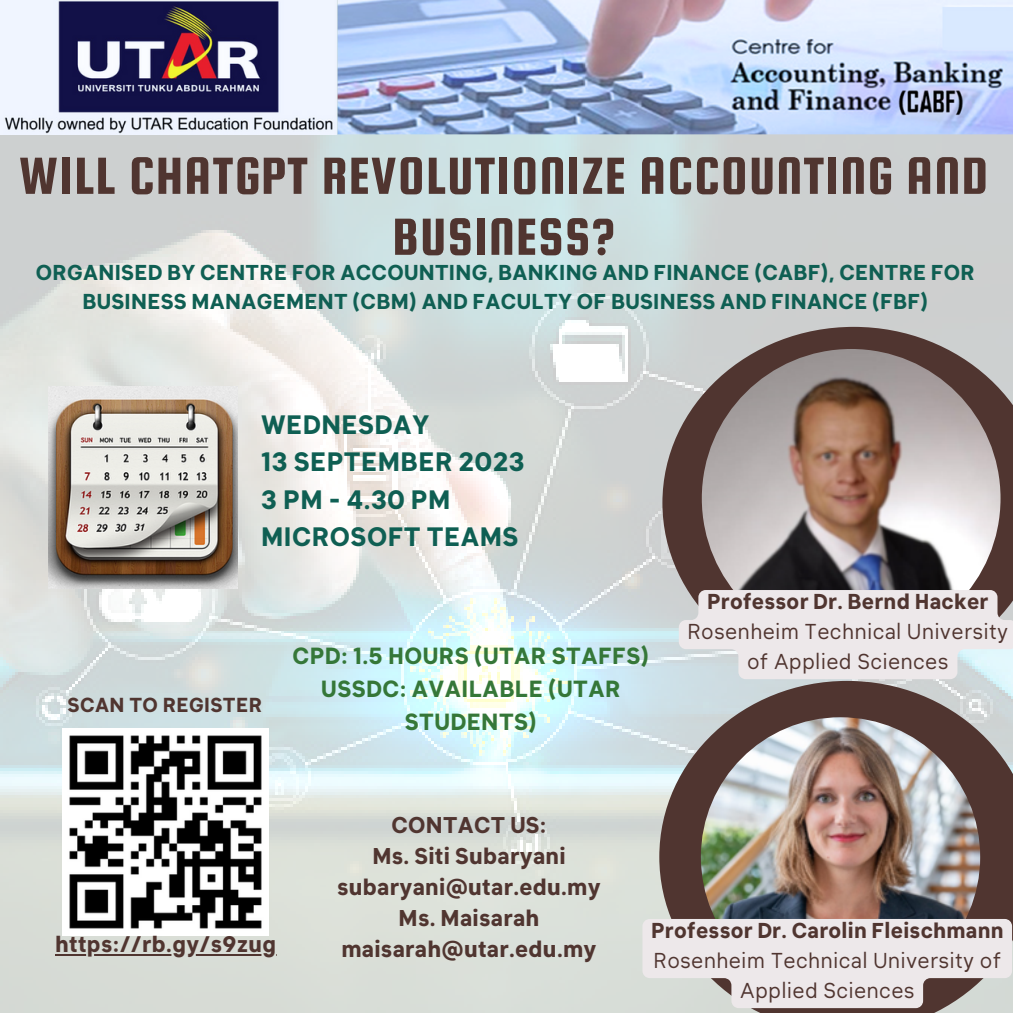
<style>
.page{position:relative;width:1013px;height:1013px;background:#fff}
.page>*{position:absolute;margin:0;border:0;box-sizing:border-box;transform-origin:0 0}
.t1{font:55.88px/61px "Squada One";letter-spacing:.02em;color:#503530;text-align:center}
.t2{font:700 26.25px "Klima";letter-spacing:.02em;color:#0f5f53}
.t3{font:700 23px/32.8px "Klima";letter-spacing:.02em;color:#357738;text-align:center}
.t4{font:700 22.5px/31px "Klima";letter-spacing:.015em;color:#503530;text-align:center}
.t5{font:700 22.25px "Klima";letter-spacing:.02em;color:#503530}
.t6{font:21.25px/30px "Klima";letter-spacing:.015em;color:#503530;text-align:center}
.t7{font:700 21.25px/29px "Klima";letter-spacing:.015em;color:#0f5f53;text-align:center}
.t8{font:700 20px "Klima";letter-spacing:.02em;color:#503530}
.s1{font-weight:700}
</style>
<div class="page">
<img style="left:0;top:134px;width:1012px;height:878px">
<img style="left:0;top:0;width:1012px;height:134px">
<svg style="left:662px;top:327px;width:350px;height:352px;fill:#503530"></svg>
<img style="left:701px;top:349px;width:299px;height:298px;border-radius:50%">
<svg style="left:659px;top:681px;width:353px;height:331px;fill:#503530"></svg>
<img style="left:701px;top:717px;width:279px;height:279px;border-radius:50%">
<img style="left:62px;top:729px;width:206px;height:206px">
<img style="left:48px;top:386px;width:190px;height:203px">
<svg style="left:642px;top:919px;width:370px;height:89px"></svg>
<svg style="left:678px;top:590px;width:334px;height:89px"></svg>
<hr style="left:55px;top:954px;width:221px;height:1px;background:#503530">
<p class="t1" style="left:19px;top:145px;width:971px">WILL CHATGPT REVOLUTIONIZE ACCOUNTING AND<br>BUSINESS?</p>
<p class="t7" style="left:36px;top:260px;width:940px">ORGANISED BY CENTRE FOR ACCOUNTING, BANKING AND FINANCE (CABF), CENTRE FOR<br>BUSINESS MANAGEMENT (CBM) AND FACULTY OF BUSINESS AND FINANCE (FBF)</p>
<p class="t2" style="left:261px;top:413px;width:170px">WEDNESDAY</p>
<p class="t2" style="left:261px;top:451px;width:265px">13 SEPTEMBER 2023</p>
<p class="t2" style="left:261px;top:488px;width:191px">3 PM - 4.30 PM</p>
<p class="t2" style="left:261px;top:526px;width:259px">MICROSOFT TEAMS</p>
<p class="t8" style="left:68px;top:697px;width:196px">SCAN TO REGISTER</p>
<p class="t3" style="left:292px;top:642px;width:358px">CPD: 1.5 HOURS (UTAR STAFFS)<br>USSDC: AVAILABLE (UTAR<br>STUDENTS)</p>
<p class="t6" style="left:687px;top:588px;width:322px"><span class="s1">Professor Dr. Bernd Hacker<br></span>Rosenheim Technical University of Applied Sciences</p>
<p class="t5" style="left:55px;top:935px;width:222px">https://rb.gy/s9zug</p>
<p class="t4" style="left:391px;top:811px;width:156px">CONTACT US:</p>
<p class="t4" style="left:337px;top:842px;width:265px">Ms. Siti Subaryani subaryani@utar.edu.my<br>Ms. Maisarah maisarah@utar.edu.my</p>
<p class="t6" style="left:651px;top:917px;width:354px"><span class="s1">Professor Dr. Carolin Fleischmann<br></span>Rosenheim Technical University of<br>Applied Sciences</p>
</div>
